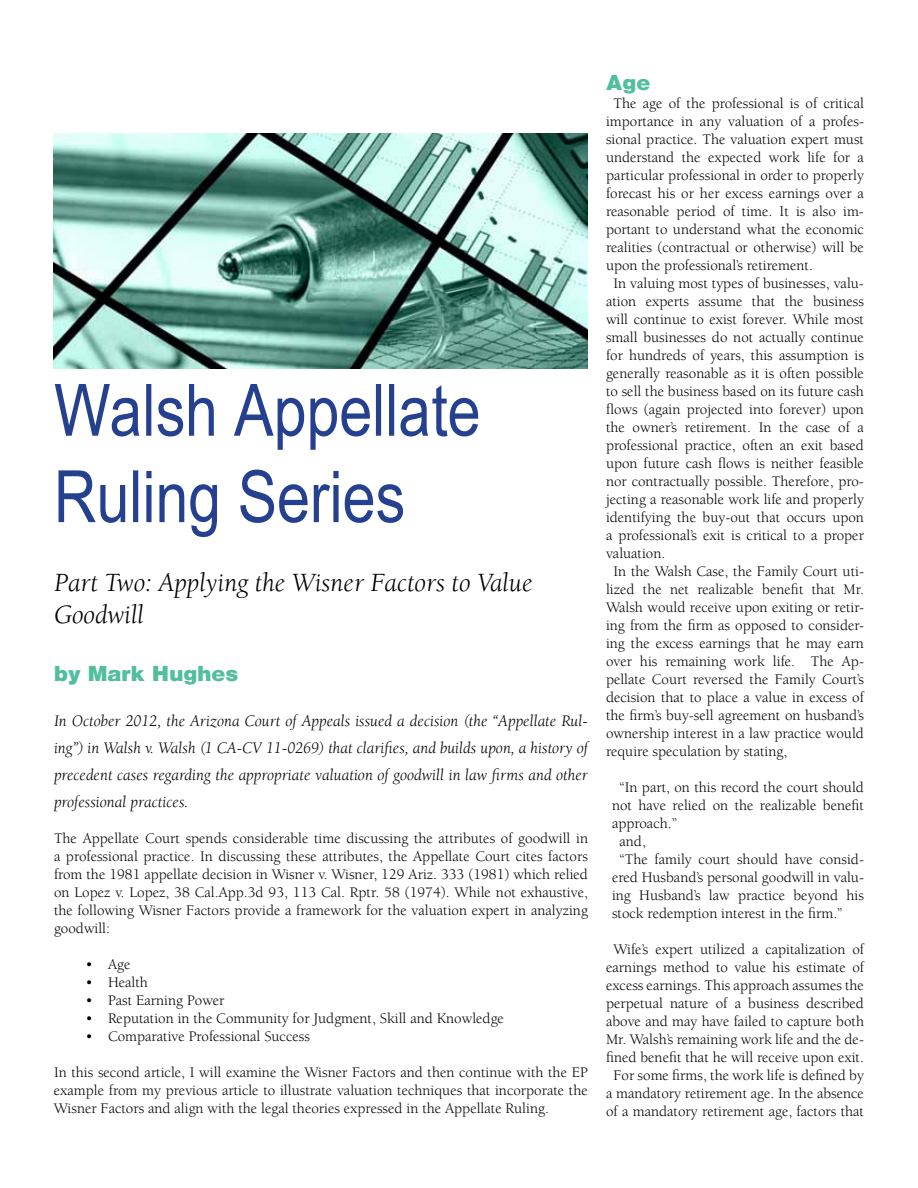
<style>
.page{position:relative;width:918px;height:1188px;background:#fff}
.page>*{position:absolute;margin:0;border:0;box-sizing:border-box;transform-origin:0 0}
.t1{font:condensed 72px/86.4px "Helvetica";color:#25408f}
.t2{font:italic 27px/32.4px "Berkeley";color:#000}
.t3{font:900 21px "Helvetica";color:#51be9d}
.t4{font:italic 16.5px/27px "Berkeley";color:#000;text-align:justify}
.t5{font:15px/18px "Berkeley";color:#000;text-align:justify}
</style>
<div class="page">
<img style="left:54px;top:133px;width:534px;height:236px">
<h1 class="t1" style="left:54px;top:369px;width:428px">Walsh Appellate<br>Ruling Series</h1>
<h2 class="t2" style="left:54px;top:567px;width:480px">Part Two: Applying the Wisner Factors to Value<br>Goodwill</h2>
<h3 class="t3" style="left:54px;top:659px;width:186px">by Mark Hughes</h3>
<p class="t4" style="left:54px;top:707px;width:536px">In October 2012, the Arizona Court of Appeals issued a decision (the “Appellate Rul&shy;ing”) in Walsh v. Walsh (1 CA-CV 11-0269) that clarifies, and builds upon, a history of precedent cases regarding the appropriate valuation of goodwill in law firms and other professional practices.</p>
<p class="t5" style="left:54px;top:829px;width:536px">The Appellate Court spends considerable time discussing the attributes of goodwill in a professional practice. In discussing these attributes, the Appellate Court cites factors from the 1981 appellate decision in Wisner v. Wisner, 129 Ariz. 333 (1981) which relied on Lopez v. Lopez, 38 Cal.App.3d 93, 113 Cal. Rptr. 58 (1974). While not exhaustive, the following Wisner Factors provide a framework for the valuation expert in analyzing goodwill:</p>
<p class="t5" style="left:86px;top:955px;width:47px">• Age</p>
<p class="t5" style="left:86px;top:973px;width:64px">• Health</p>
<p class="t5" style="left:86px;top:991px;width:141px">• Past Earning Power</p>
<p class="t5" style="left:86px;top:1009px;width:420px">• Reputation in the Community for Judgment, Skill and Knowledge</p>
<p class="t5" style="left:86px;top:1027px;width:226px">• Comparative Professional Success</p>
<p class="t5" style="left:54px;top:1063px;width:536px">In this second article, I will examine the Wisner Factors and then continue with the EP example from my previous article to illustrate valuation techniques that incorporate the Wisner Factors and align with the legal theories expressed in the Appellate Ruling.</p>
<h3 class="t3" style="left:606px;top:69px;width:46px">Age</h3>
<p class="t5" style="left:614px;top:95px;width:252px">The age of the professional is of critical</p>
<p class="t5" style="left:606px;top:113px;width:260px">importance in any valuation of a profes-</p>
<p class="t5" style="left:606px;top:131px;width:259px">sional practice. The valuation expert must</p>
<p class="t5" style="left:606px;top:149px;width:259px">understand the expected work life for a</p>
<p class="t5" style="left:606px;top:167px;width:259px">particular professional in order to properly</p>
<p class="t5" style="left:606px;top:185px;width:260px">forecast his or her excess earnings over a</p>
<p class="t5" style="left:606px;top:203px;width:259px">reasonable period of time. It is also im-</p>
<p class="t5" style="left:606px;top:221px;width:260px">portant to understand what the economic</p>
<p class="t5" style="left:606px;top:239px;width:259px">realities (contractual or otherwise) will be</p>
<p class="t5" style="left:606px;top:257px;width:208px">upon the professional’s retirement.</p>
<p class="t5" style="left:614px;top:275px;width:252px">In valuing most types of businesses, valu-</p>
<p class="t5" style="left:606px;top:293px;width:259px">ation experts assume that the business</p>
<p class="t5" style="left:606px;top:311px;width:260px">will continue to exist forever. While most</p>
<p class="t5" style="left:606px;top:329px;width:259px">small businesses do not actually continue</p>
<p class="t5" style="left:606px;top:347px;width:259px">for hundreds of years, this assumption is</p>
<p class="t5" style="left:606px;top:365px;width:259px">generally reasonable as it is often possible</p>
<p class="t5" style="left:606px;top:383px;width:259px">to sell the business based on its future cash</p>
<p class="t5" style="left:606px;top:401px;width:260px">flows (again projected into forever) upon</p>
<p class="t5" style="left:606px;top:419px;width:260px">the owner’s retirement. In the case of a</p>
<p class="t5" style="left:606px;top:437px;width:260px">professional practice, often an exit based</p>
<p class="t5" style="left:606px;top:455px;width:259px">upon future cash flows is neither feasible</p>
<p class="t5" style="left:606px;top:473px;width:259px">nor contractually possible. Therefore, pro-</p>
<p class="t5" style="left:606px;top:491px;width:259px">jecting a reasonable work life and properly</p>
<p class="t5" style="left:606px;top:509px;width:259px">identifying the buy-out that occurs upon</p>
<p class="t5" style="left:606px;top:527px;width:259px">a professional’s exit is critical to a proper</p>
<p class="t5" style="left:606px;top:545px;width:61px">valuation.</p>
<p class="t5" style="left:614px;top:563px;width:252px">In the Walsh Case, the Family Court uti-</p>
<p class="t5" style="left:606px;top:581px;width:259px">lized the net realizable benefit that Mr.</p>
<p class="t5" style="left:606px;top:599px;width:259px">Walsh would receive upon exiting or retir-</p>
<p class="t5" style="left:606px;top:617px;width:259px">ing from the firm as opposed to consider-</p>
<p class="t5" style="left:606px;top:635px;width:259px">ing the excess earnings that he may earn</p>
<p class="t5" style="left:606px;top:653px;width:260px">over his remaining work life. The Ap-</p>
<p class="t5" style="left:606px;top:671px;width:260px">pellate Court reversed the Family Court’s</p>
<p class="t5" style="left:606px;top:689px;width:259px">decision that to place a value in excess of</p>
<p class="t5" style="left:606px;top:707px;width:259px">the firm’s buy-sell agreement on husband’s</p>
<p class="t5" style="left:606px;top:725px;width:259px">ownership interest in a law practice would</p>
<p class="t5" style="left:606px;top:743px;width:183px">require speculation by stating,</p>
<p class="t5" style="left:620px;top:779px;width:246px">“In part, on this record the court should</p>
<p class="t5" style="left:612px;top:797px;width:254px">not have relied on the realizable benefit</p>
<p class="t5" style="left:612px;top:815px;width:66px">approach.”</p>
<p class="t5" style="left:620px;top:833px;width:28px">and,</p>
<p class="t5" style="left:620px;top:851px;width:246px">“The family court should have consid-</p>
<p class="t5" style="left:612px;top:869px;width:254px">ered Husband’s personal goodwill in valu-</p>
<p class="t5" style="left:612px;top:887px;width:254px">ing Husband’s law practice beyond his</p>
<p class="t5" style="left:612px;top:905px;width:232px">stock redemption interest in the firm.”</p>
<p class="t5" style="left:606px;top:941px;width:260px;text-align:center">Wife’s expert utilized a capitalization of earnings method to value his estimate of excess earnings. This approach assumes the perpetual nature of a business described above and may have failed to capture both Mr. Walsh’s remaining work life and the de&shy;fined benefit that he will receive upon exit.<br>For some firms, the work life is defined by a mandatory retirement age. In the absence of a mandatory retirement age, factors that</p>
</div>
